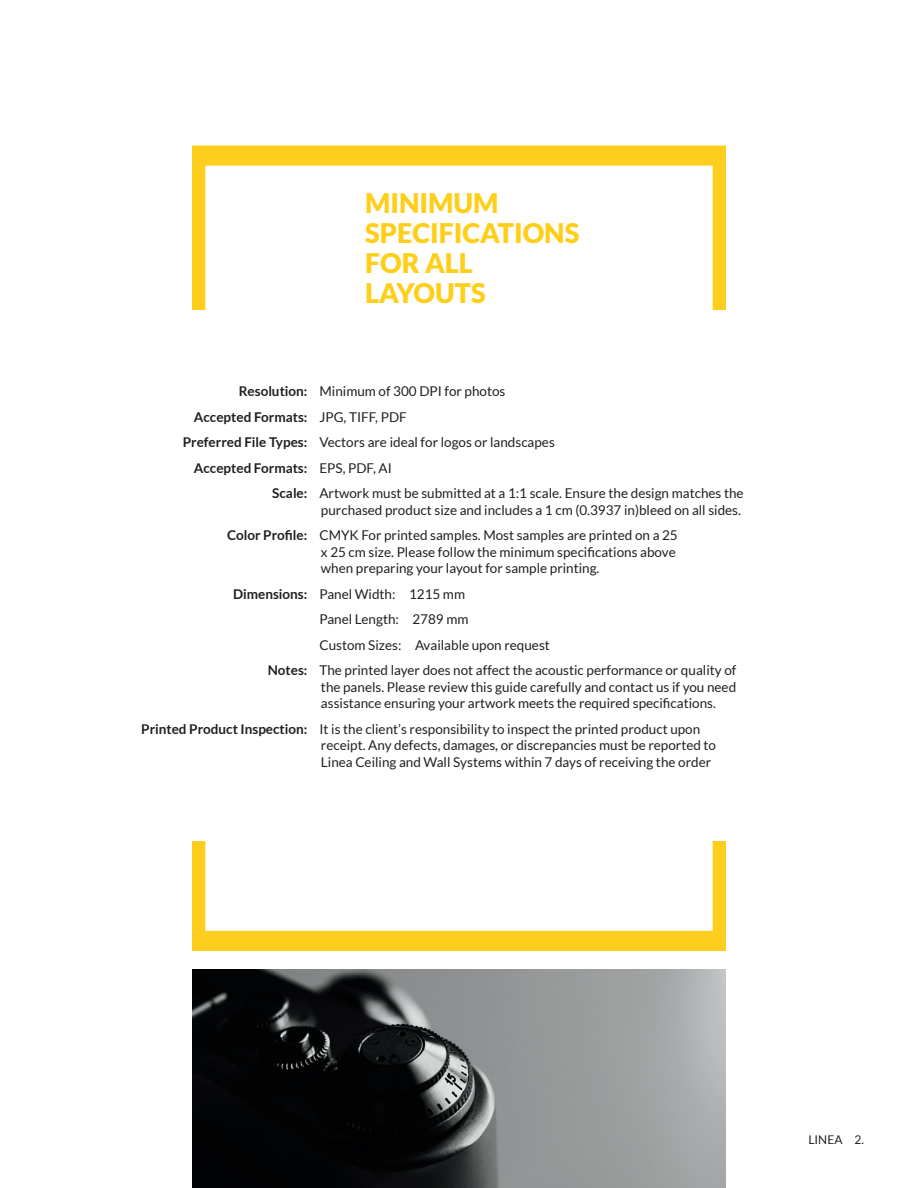
<style>
.page{position:relative;width:918px;height:1188px;background:#fff}
.page>*{position:absolute;margin:0;border:0;box-sizing:border-box;transform-origin:0 0}
.t1{font:900 27px/30px "Lato";color:#fece19}
.t2{font:13.5px/16.5px "Lato";color:#231f20}
.t3{font:700 13.5px "Lato";color:#231f20}
.t4{font:12px "Lato";color:#231f20}
.s1{font-weight:700}
.s2{font-weight:400}
</style>
<div class="page">
<svg style="left:192px;top:146px;width:534px;height:805px"></svg>
<img style="left:192px;top:969px;width:533px;height:219px">
<div style="left:123px;top:310px;width:672px;height:532px;background:#fff"></div>
<h1 class="t1" style="left:365px;top:187px;width:216px">MINIMUM<br>SPECIFICATIONS<br>FOR ALL<br>LAYOUTS</h1>
<p class="t2" style="left:239px;top:383px;width:268px"><span class="s1">Resolution:</span> Minimum of 300 DPI for photos</p>
<p class="t3" style="left:194px;top:409px;width:214px">Accepted Formats: <span class="s2">JPG, TIFF, PDF</span></p>
<p class="t2" style="left:183px;top:434px;width:374px"><span class="s1">Preferred File Types:</span> Vectors are ideal for logos or landscapes</p>
<p class="t3" style="left:194px;top:460px;width:199px">Accepted Formats: <span class="s2">EPS, PDF, AI</span></p>
<p class="t2" style="left:272px;top:485px;width:473px"><span class="s1">Scale:</span> Artwork must be submitted at a 1:1 scale. Ensure the design matches the</p>
<p class="t2" style="left:227px;top:497px;width:515px;line-height:25.5px;text-indent:94px">purchased product size and includes a 1 cm (0.3937 in)bleed on all sides.<br><span class="s1">Color Profile:</span> CMYK For printed samples. Most samples are printed on a 25</p>
<p class="t2" style="left:321px;top:543px;width:356px">x 25 cm size. Please follow the minimum specifications above when preparing your layout for sample printing.</p>
<p class="t2" style="left:233px;top:585px;width:234px"><span class="s1">Dimensions:</span> Panel Width: 1215 mm</p>
<p class="t2" style="left:319px;top:611px;width:151px">Panel Length: 2789 mm</p>
<p class="t2" style="left:319px;top:636px;width:232px">Custom Sizes: Available upon request</p>
<p class="t2" style="left:268px;top:662px;width:470px"><span class="s1">Notes:</span> The printed layer does not affect the acoustic performance or quality of</p>
<p class="t2" style="left:321px;top:678px;width:417px">the panels. Please review this guide carefully and contact us if you need assistance ensuring your artwork meets the required specifications.</p>
<p class="t2" style="left:321px;top:720px;width:397px;text-indent:-180px"><span class="s1">Printed Product Inspection:</span> It is the client’s responsibility to inspect the printed product upon receipt. Any defects, damages, or discrepancies must be reported to<br>Linea Ceiling and Wall Systems within 7 days of receiving the order</p>
<p class="t4" style="left:808px;top:1133px;width:57px">LINEA 2.</p>
</div>
